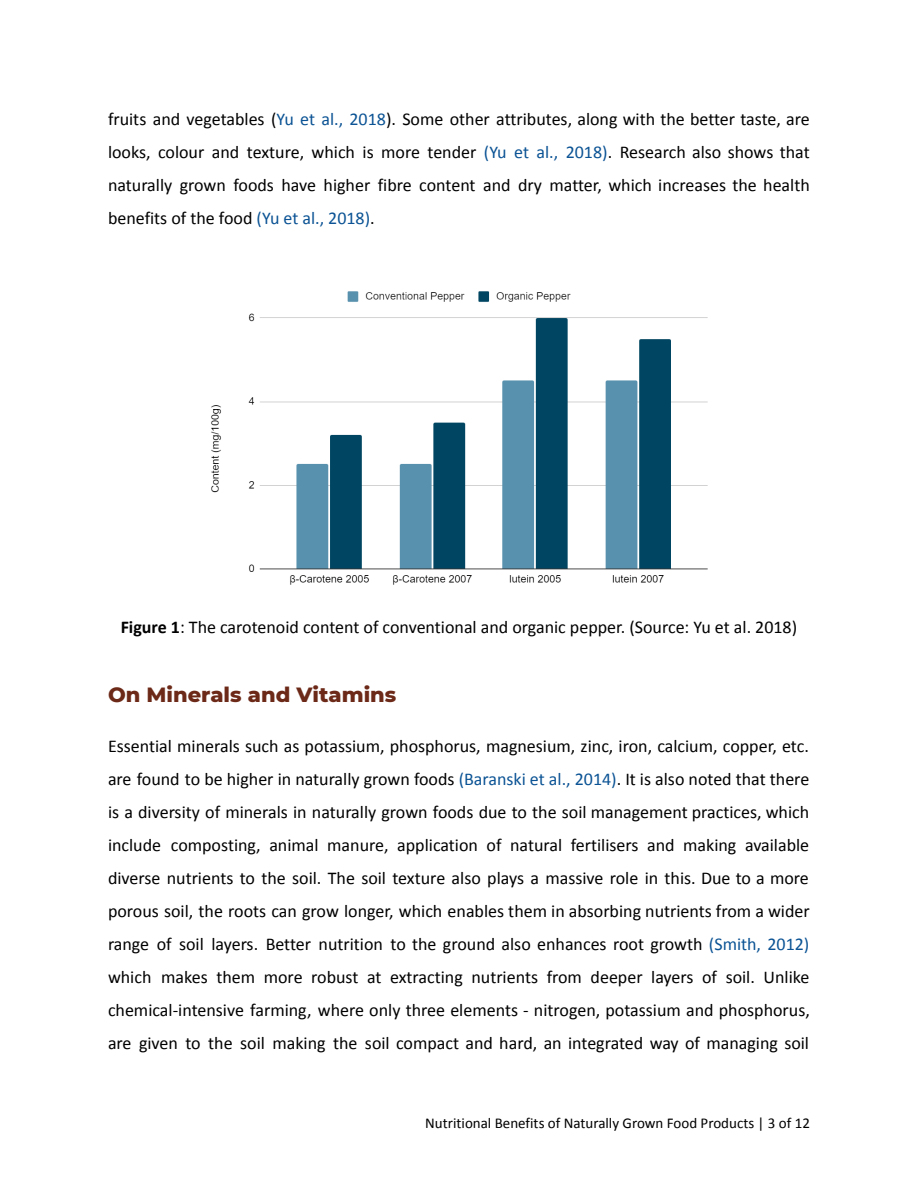
<style>
.page{position:relative;width:918px;height:1188px;background:#fff}
.page>*{position:absolute;margin:0;border:0;box-sizing:border-box;transform-origin:0 0}
.t1{font:800 21px "Montserrat";color:#6c2918}
.t2{font:18px/33px "Calibri";color:#000;text-align:justify}
.t3{font:15px "Calibri";color:#000}
.s1{color:#0b5394}
.s2{font-weight:700}
</style>
<div class="page">
<img style="left:211px;top:291px;width:497px;height:294px">
<p class="t2" style="left:108px;top:104px;width:703px">fruits and vegetables (<span class="s1">Yu et al., 2018</span>). Some other attributes, along with the better taste, are looks, colour and texture, which is more tender <span class="s1">(Yu et al., 2018)</span>. Research also shows that naturally grown foods have higher fibre content and dry matter, which increases the health benefits of the food <span class="s1">(Yu et al., 2018)</span>.</p>
<p class="t2" style="left:121px;top:612px;width:678px"><span class="s2">Figure 1</span>: The carotenoid content of conventional and organic pepper. (Source: Yu et al. 2018)</p>
<p class="t1" style="left:108px;top:682px;width:290px">On Minerals and Vitamins</p>
<p class="t2" style="left:108px;top:731px;width:703px">Essential minerals such as potassium, phosphorus, magnesium, zinc, iron, calcium, copper, etc. are found to be higher in naturally grown foods <span class="s1">(Baranski et al., 2014)</span>. It is also noted that there is a diversity of minerals in naturally grown foods due to the soil management practices, which include composting, animal manure, application of natural fertilisers and making available diverse nutrients to the soil. The soil texture also plays a massive role in this. Due to a more porous soil, the roots can grow longer, which enables them in absorbing nutrients from a wider range of soil layers. Better nutrition to the ground also enhances root growth <span class="s1">(Smith, 2012) </span>which makes them more robust at extracting nutrients from deeper layers of soil. Unlike chemical-intensive farming, where only three elements - nitrogen, potassium and phosphorus, are given to the soil making the soil compact and hard, an integrated way of managing soil</p>
<p class="t3" style="left:425px;top:1116px;width:386px">Nutritional Benefits of Naturally Grown Food Products | 3 of 12</p>
</div>
